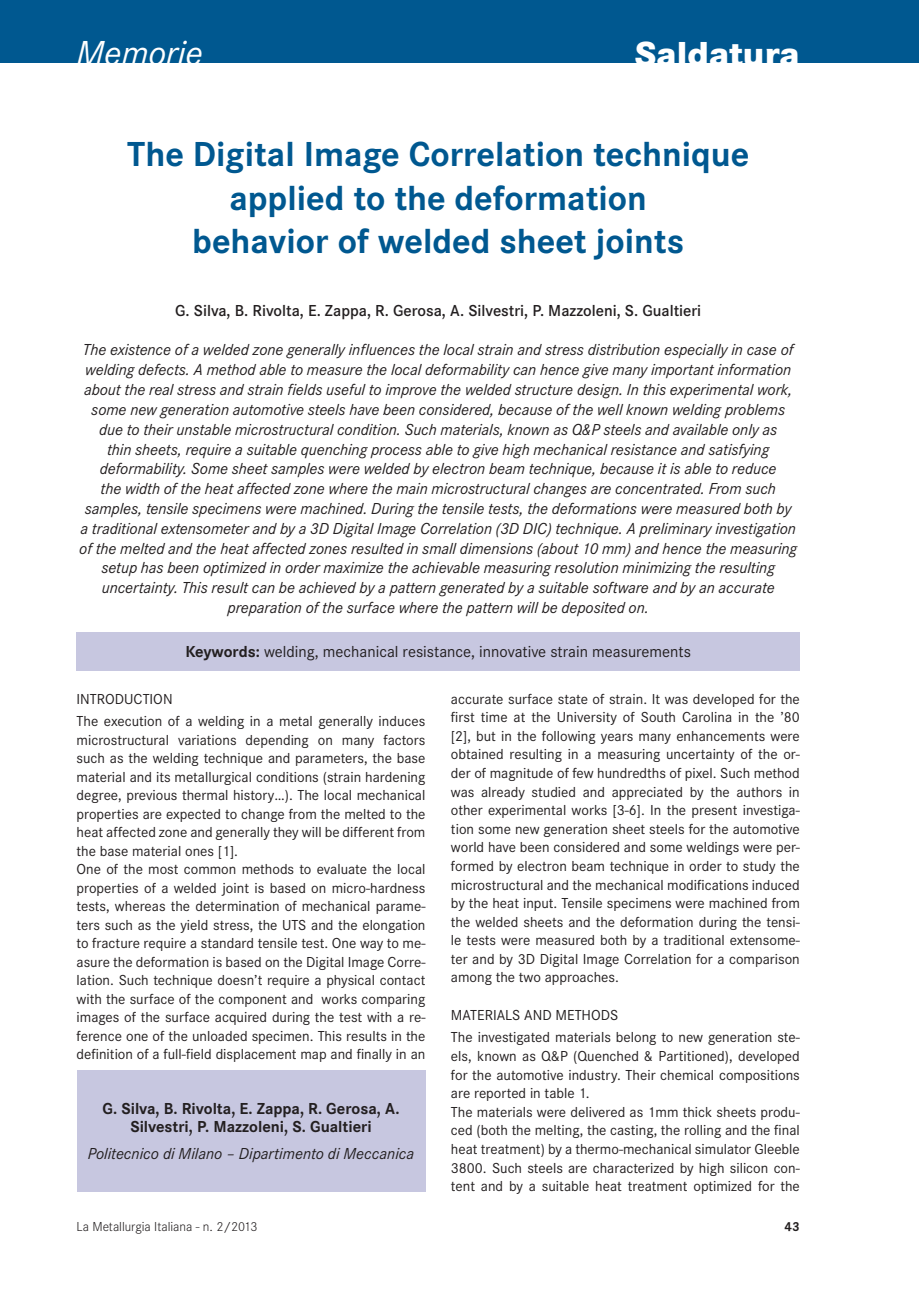
<style>
.page{position:relative;width:919px;height:1289px;background:#fff}
.page>*{position:absolute;margin:0;border:0;box-sizing:border-box;transform-origin:0 0}
.Titolo{font:700 36px/43.2px "Corporate S";color:#005890;text-align:center}
.Titolo_fascetta{font:800 36px "Corporate S";color:#fff}
.t1{font:italic 36px "Corporate S";color:#fff}
.Sommario{font:italic 16.5px/19.8px "Corporate S";letter-spacing:-.005em;color:#231f20;text-align:center}
.t2{font:600 16.5px "Corporate S";color:#231f20}
.Box_autori{font:700 16.5px/18px "Corporate S";color:#231f20;text-align:center}
.Sommario-2{font:16.5px "Corporate S";color:#231f20}
.Box_autori-2{font:italic 16.5px "Corporate S";color:#231f20}
.Testo{font:15px/18.6px "Corporate S";color:#231f20;text-align:justify}
.Titolo_paragrafo{font:15px "Corporate S";color:#231f20}
.t3{font:300 13.5px "Corporate S";color:#231f20}
.t4{font:700 13.5px "Corporate S";color:#231f20}
.s1{font-weight:700}
</style>
<div class="page">
<div style="left:0;top:0;width:918px;height:62px;background:#005890"></div>
<div style="left:77px;top:631px;width:722px;height:39px;background:#c7c7e0"></div>
<div style="left:77px;top:1069px;width:348px;height:122px;background:#c7c7e0"></div>
<p class="t1" style="left:77px;top:33px;width:128px">Memorie</p>
<p class="Titolo_fascetta" style="left:634px;top:33px;width:167px">Saldatura</p>
<p class="Titolo" style="left:127px;top:133px;width:623px">The Digital Image Correlation technique applied to the deformation</p>
<p class="Titolo" style="left:192px;top:220px;width:493px">behavior of welded sheet joints</p>
<p class="t2" style="left:175px;top:301px;width:527px">G. Silva, B. Rivolta, E. Zappa, R. Gerosa, A. Silvestri, P. Mazzoleni, S. Gualtieri</p>
<p class="Sommario" style="left:79px;top:340px;width:719px">The existence of a welded zone generally influences the local strain and stress distribution especially in case of welding defects. A method able to measure the local deformability can hence give many important information about the real stress and strain fields useful to improve the welded structure design. In this experimental work, some new generation automotive steels have been considered, because of the well known welding problems due to their unstable microstructural condition. Such materials, known as Q&amp;P steels and available only as<br>thin sheets, require a suitable quenching process able to give high mechanical resistance and satisfying deformability. Some sheet samples were welded by electron beam technique, because it is able to reduce<br>the width of the heat affected zone where the main microstructural changes are concentrated. From such samples, tensile specimens were machined. During the tensile tests, the deformations were measured both by a traditional extensometer and by a 3D Digital Image Correlation (3D DIC) technique. A preliminary investigation of the melted and the heat affected zones resulted in small dimensions (about 10 mm) and hence the measuring setup has been optimized in order maximize the achievable measuring resolution minimizing the resulting uncertainty. This result can be achieved by a pattern generated by a suitable software and by an accurate preparation of the surface where the pattern will be deposited on.</p>
<p class="Sommario-2" style="left:185px;top:642px;width:507px"><span class="s1">Keywords:</span> welding, mechanical resistance, innovative strain measurements</p>
<p class="Titolo_paragrafo" style="left:77px;top:690px;width:98px">Introduction</p>
<p class="Testo" style="left:77px;top:712px;width:350px">The execution of a welding in a metal generally induces microstructural variations depending on many factors such as the welding technique and parameters, the base material and its metallurgical conditions (strain hardening degree, previous thermal history…). The local mechanical properties are expected to change from the melted to the heat affected zone and generally they will be different from the base material ones [1].</p>
<p class="Testo" style="left:77px;top:860px;width:350px">One of the most common methods to evaluate the local properties of a welded joint is based on micro-hardness tests, whereas the determination of mechanical parame&shy;ters such as the yield stress, the UTS and the elongation to fracture require a standard tensile test. One way to me&shy;asure the deformation is based on the Digital Image Corre&shy;lation. Such technique doesn’t require a physical contact with the surface of the component and works comparing images of the surface acquired during the test with a re&shy;ference one of the unloaded specimen. This results in the definition of a full-field displacement map and finally in an</p>
<p class="Testo" style="left:451px;top:689px;width:350px">accurate surface state of strain. It was developed for the first time at the University of South Carolina in the ’80 [2], but in the following years many enhancements were obtained resulting in a measuring uncertainty of the or&shy;der of magnitude of few hundredths of pixel. Such method was already studied and appreciated by the authors in other experimental works [3-6]. In the present investiga&shy;tion some new generation sheet steels for the automotive world have been considered and some weldings were per&shy;formed by electron beam technique in order to study the microstructural and the mechanical modifications induced by the heat input. Tensile specimens were machined from the welded sheets and the deformation during the tensi&shy;le tests were measured both by a traditional extensome&shy;ter and by 3D Digital Image Correlation for a comparison among the two approaches.</p>
<p class="Titolo_paragrafo" style="left:451px;top:1006px;width:167px">Materials and Methods</p>
<p class="Testo" style="left:451px;top:1028px;width:350px">The investigated materials belong to new generation ste&shy;els, known as Q&amp;P (Quenched &amp; Partitioned), developed for the automotive industry. Their chemical compositions are reported in table 1.</p>
<p class="Testo" style="left:451px;top:1102px;width:350px">The materials were delivered as 1mm thick sheets produ&shy;ced (both the melting, the casting, the rolling and the final heat treatment) by a thermo-mechanical simulator Gleeble 3800. Such steels are characterized by high silicon con&shy;tent and by a suitable heat treatment optimized for the</p>
<p class="Box_autori" style="left:102px;top:1099px;width:298px">G. Silva, B. Rivolta, E. Zappa, R. Gerosa, A.<br>Silvestri, P. Mazzoleni, S. Gualtieri</p>
<p class="Box_autori-2" style="left:88px;top:1143px;width:328px">Politecnico di Milano – Dipartimento di Meccanica</p>
<p class="t3" style="left:77px;top:1218px;width:182px">La Metallurgia Italiana - n. 2/2013</p>
<p class="t4" style="left:784px;top:1218px;width:17px">43</p>
</div>
